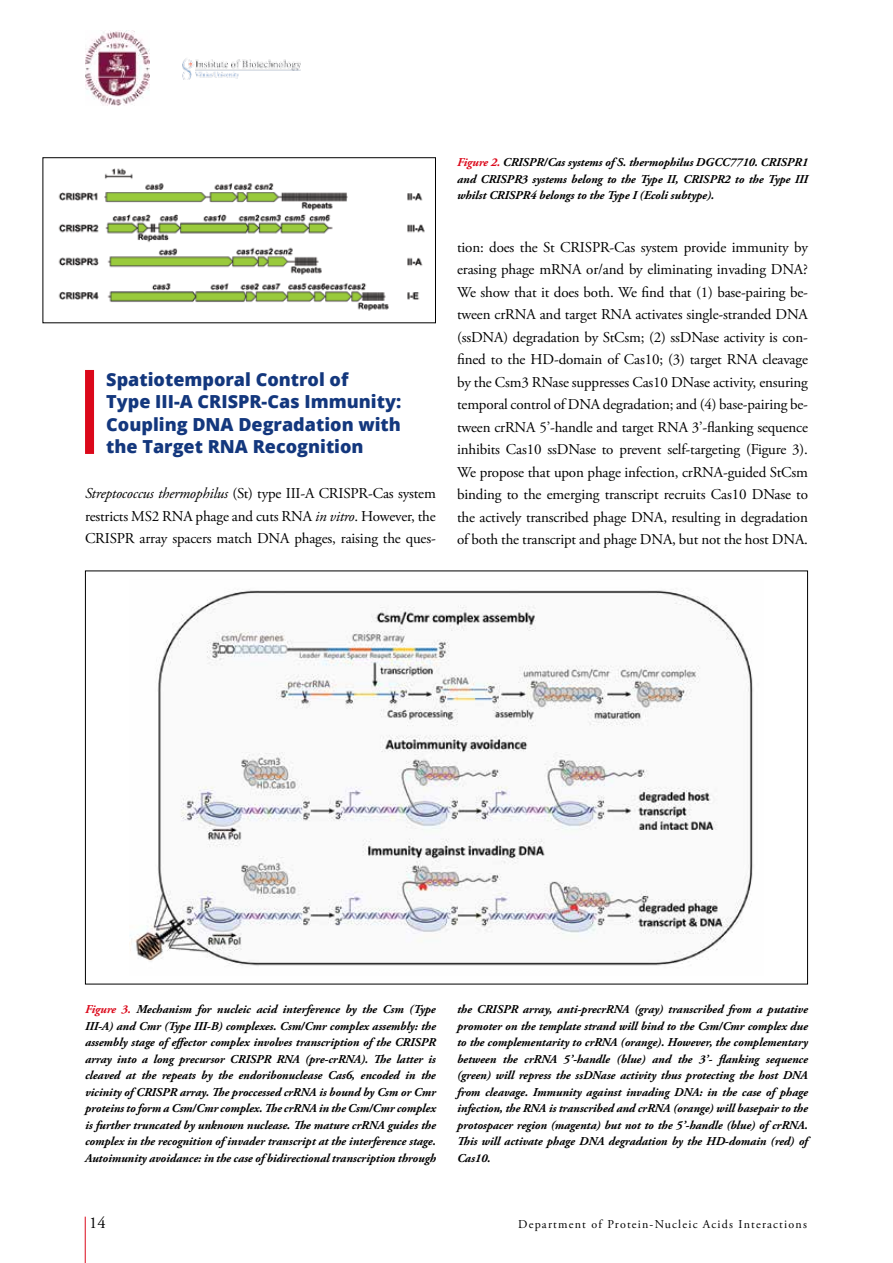
<style>
.page{position:relative;width:893px;height:1263px;background:#fff}
.page>*{position:absolute;margin:0;border:0;box-sizing:border-box;transform-origin:0 0}
.t1{font:800 18px/22.5px "Open Sans";color:#13377d}
.t2{font:16.5px "Adobe Garamond Pro";color:#000}
.t3{font:15px/22.5px "Adobe Garamond Pro";letter-spacing:-.01em;color:#000;text-align:justify}
.t4{font:italic 700 12px/16.5px "Adobe Garamond Pro";letter-spacing:-.005em;color:#000;text-align:justify}
.t5{font:12px "Adobe Garamond Pro";letter-spacing:.1em;color:#000}
.s1{font-style:italic}
.s2{color:#db081a}
</style>
<div class="page">
<img style="left:182px;top:58px;width:118px;height:22px">
<hr style="left:85px;top:1216px;width:1px;height:47px;background:#db081a">
<img style="left:85px;top:30px;width:65px;height:75px">
<div style="left:43px;top:157px;width:393px;height:166px;border:1px solid #000"></div>
<div style="left:85px;top:370px;width:9px;height:84px;background:#db081a"></div>
<img style="left:58px;top:168px;width:367px;height:143px">
<img style="left:130px;top:590px;width:623px;height:376px">
<h1 class="t1" style="left:106px;top:367px;width:296px">Spatiotemporal Control of<br>Type III-A CRISPR-Cas Immunity:<br>Coupling DNA Degradation with the Target RNA Recognition</h1>
<p class="t3" style="left:85px;top:483px;width:352px"><span class="s1">Streptococcus thermophilus</span> (St) type III-A CRISPR-Cas system restricts MS2 RNA phage and cuts RNA <span class="s1">in vitro</span>. However, the CRISPR array spacers match DNA phages, raising the ques-</p>
<p class="t4" style="left:457px;top:154px;width:352px"><span class="s2">Figure 2.</span> CRISPR/Cas systems of S. thermophilus DGCC7710. CRISPR1 and CRISPR3 systems belong to the Type II, CRISPR2 to the Type III whilst CRISPR4 belongs to the Type I (Ecoli subtype).</p>
<p class="t3" style="left:457px;top:236px;width:352px">tion: does the St CRISPR-Cas system provide immunity by erasing phage mRNA or/and by eliminating invading DNA?<br>We show that it does both. We find that (1) base-pairing be&shy;tween crRNA and target RNA activates single-stranded DNA (ssDNA) degradation by StCsm; (2) ssDNase activity is con&shy;fined to the HD-domain of Cas10; (3) target RNA cleavage by the Csm3 RNase suppresses Cas10 DNase activity, ensuring temporal control of DNA degradation; and (4) base-pairing be&shy;tween crRNA 5’-handle and target RNA 3’-flanking sequence inhibits Cas10 ssDNase to prevent self-targeting (Figure 3).<br>We propose that upon phage infection, crRNA-guided StCsm binding to the emerging transcript recruits Cas10 DNase to the actively transcribed phage DNA, resulting in degradation of both the transcript and phage DNA, but not the host DNA.</p>
<p class="t4" style="left:85px;top:1001px;width:352px"><span class="s2">Figure 3.</span> Mechanism for nucleic acid interference by the Csm (Type III-A) and Cmr (Type III-B) complexes. Csm/Cmr complex assembly: the assembly stage of effector complex involves transcription of the CRISPR array into a long precursor CRISPR RNA (pre-crRNA). The latter is cleaved at the repeats by the endoribonuclease Cas6, encoded in the vicinity of CRISPR array. The proccessed crRNA is bound by Csm or Cmr proteins to form a Csm/Cmr complex. The crRNA in the Csm/Cmr complex is further truncated by unknown nuclease. The mature crRNA guides the complex in the recognition of invader transcript at the interference stage.<br>Autoimunity avoidance: in the case of bidirectional transcription through</p>
<p class="t4" style="left:457px;top:1001px;width:352px">the CRISPR array, anti-precrRNA (gray) transcribed from a putative promoter on the template strand will bind to the Csm/Cmr complex due to the complementarity to crRNA (orange). However, the complementary between the crRNA 5’-handle (blue) and the 3’- flanking sequence (green) will repress the ssDNase activity thus protecting the host DNA from cleavage. Immunity against invading DNA: in the case of phage infection, the RNA is transcribed and crRNA (orange) will basepair to the protospacer region (magenta) but not to the 5’-handle (blue) of crRNA.<br>This will activate phage DNA degradation by the HD-domain (red) of Cas10.</p>
<h2 class="t2" style="left:89px;top:1213px;width:18px">14</h2>
<p class="t5" style="left:518px;top:1217px;width:290px">Department of Protein-Nucleic Acids Interactions</p>
</div>
